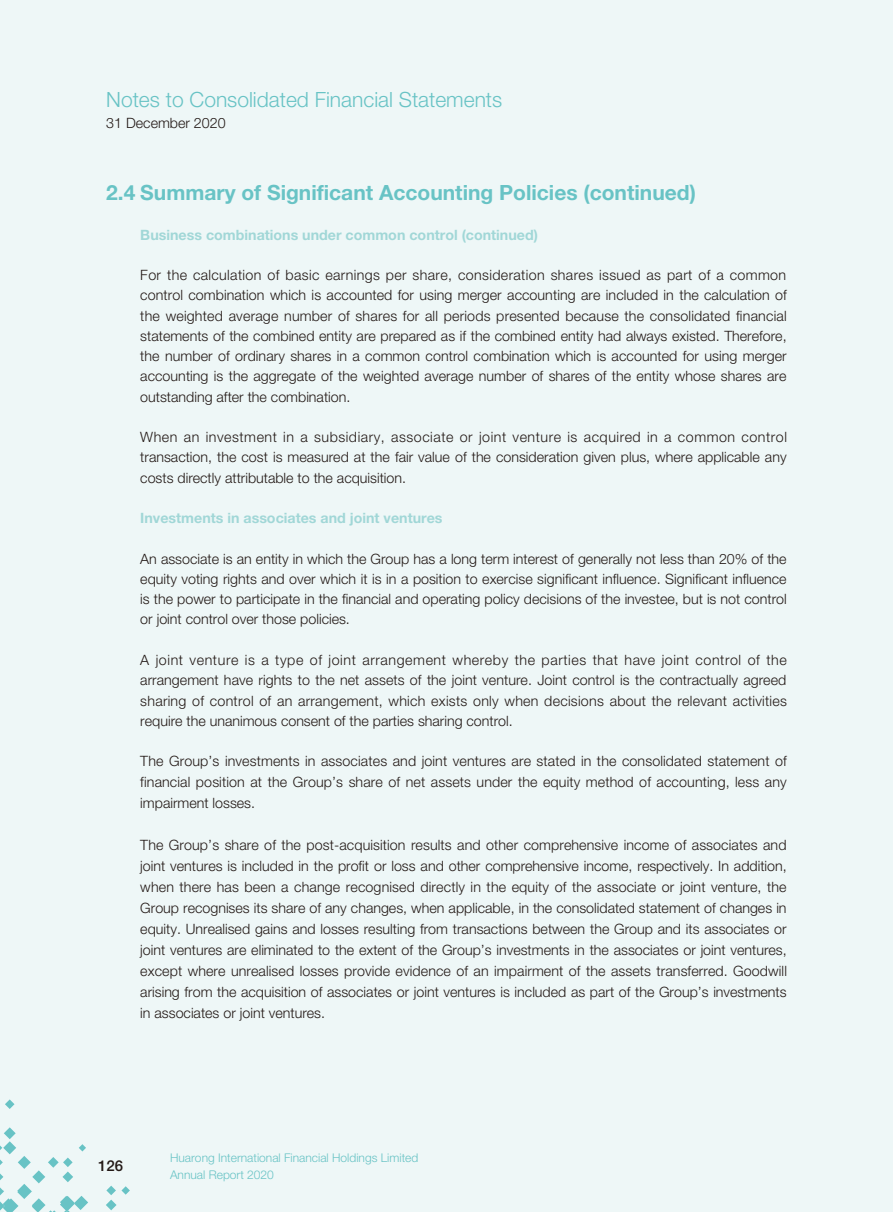
<style>
.page{position:relative;width:893px;height:1212px;background:#eef7f7}
.page>*{position:absolute;margin:0;border:0;box-sizing:border-box;transform-origin:0 0}
.t1{font:700 21px "Helvetica Neue LT Std";color:#68c3c5}
.t2{font:300 21px "Helvetica Neue LT Std";color:#68c3c5}
.t3{font:500 15px "Helvetica Neue LT Std";color:#231916}
.t4{font:300 14.25px/20.2px "Helvetica Neue LT Std";color:#231916;text-align:justify}
.t5{font:700 14.25px "Helvetica Neue LT Std";color:#a1d7d7}
.t6{font:300 12px/17.9px "Helvetica Neue LT Std";color:#68c3c5}
</style>
<div class="page">
<svg style="left:0;top:1127px;width:88px;height:85px"></svg>
<svg style="left:5px;top:1099px;width:10px;height:10px"></svg>
<svg style="left:106px;top:1185px;width:24px;height:25px"></svg>
<h1 class="t2" style="left:106px;top:86px;width:397px">Notes to Consolidated Financial Statements</h1>
<p class="t4" style="left:106px;top:113px;width:121px">31 December 2020</p>
<h1 class="t1" style="left:106px;top:180px;width:591px">2.4 Summary of Significant Accounting Policies (continued)</h1>
<p class="t5" style="left:140px;top:226px;width:399px">Business combinations under common control (continued)</p>
<p class="t4" style="left:140px;top:265px;width:648px">For the calculation of basic earnings per share, consideration shares issued as part of a common control combination which is accounted for using merger accounting are included in the calculation of the weighted average number of shares for all periods presented because the consolidated financial statements of the combined entity are prepared as if the combined entity had always existed. Therefore, the number of ordinary shares in a common control combination which is accounted for using merger accounting is the aggregate of the weighted average number of shares of the entity whose shares are outstanding after the combination.</p>
<p class="t4" style="left:140px;top:427px;width:648px">When an investment in a subsidiary, associate or joint venture is acquired in a common control transaction, the cost is measured at the fair value of the consideration given plus, where applicable any costs directly attributable to the acquisition.</p>
<p class="t5" style="left:140px;top:509px;width:304px">Investments in associates and joint ventures</p>
<p class="t4" style="left:140px;top:548px;width:648px">An associate is an entity in which the Group has a long term interest of generally not less than 20% of the equity voting rights and over which it is in a position to exercise significant influence. Significant influence is the power to participate in the financial and operating policy decisions of the investee, but is not control or joint control over those policies.</p>
<p class="t4" style="left:140px;top:649px;width:648px">A joint venture is a type of joint arrangement whereby the parties that have joint control of the arrangement have rights to the net assets of the joint venture. Joint control is the contractually agreed sharing of control of an arrangement, which exists only when decisions about the relevant activities require the unanimous consent of the parties sharing control.</p>
<p class="t4" style="left:140px;top:750px;width:648px;line-height:21px">The Group’s investments in associates and joint ventures are stated in the consolidated statement of financial position at the Group’s share of net assets under the equity method of accounting, less any impairment losses.</p>
<p class="t4" style="left:140px;top:834px;width:648px;line-height:21px">The Group’s share of the post-acquisition results and other comprehensive income of associates and joint ventures is included in the profit or loss and other comprehensive income, respectively. In addition, when there has been a change recognised directly in the equity of the associate or joint venture, the Group recognises its share of any changes, when applicable, in the consolidated statement of changes in equity. Unrealised gains and losses resulting from transactions between the Group and its associates or joint ventures are eliminated to the extent of the Group’s investments in the associates or joint ventures, except where unrealised losses provide evidence of an impairment of the assets transferred. Goodwill arising from the acquisition of associates or joint ventures is included as part of the Group’s investments in associates or joint ventures.</p>
<p class="t3" style="left:98px;top:1156px;width:27px">126</p>
<p class="t6" style="left:170px;top:1148px;width:250px">Huarong International Financial Holdings Limited<br>Annual Report 2020</p>
</div>
